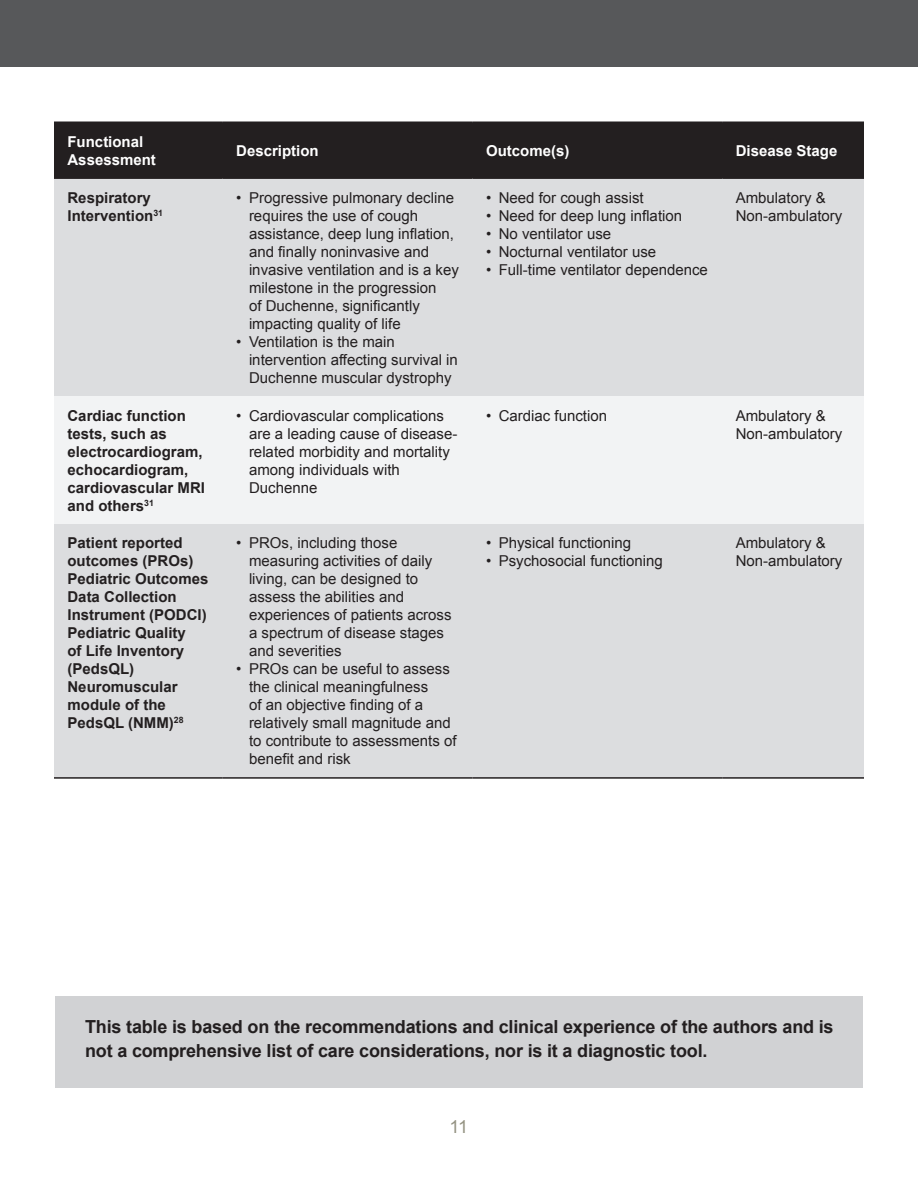
<style>
.page{position:relative;width:918px;height:1188px;background:#fff}
.page>*{position:absolute;margin:0;border:0;box-sizing:border-box;transform-origin:0 0}
.Body_Copy_12{font:700 18px/24px "Arial";letter-spacing:-.01em;color:#231f20}
.t1{font:18px "Arial";color:#959383}
.Table_Copy_Small{font:15px/18px "Arial";color:#231f20}
.Table_Copy_Small-2{font:700 15px/18px "Arial";color:#231f20}
.Table_Copy_Small-3{font:700 15px/18px "Arial";color:#fff}
</style>
<div class="page">
<div style="left:0;top:0;width:918px;height:68px;background:#57585a"></div>
<div style="left:54px;top:123px;width:810px;height:54px;background:#231f20"></div>
<div style="left:54px;top:179px;width:810px;height:598px;background:#dcdddf"></div>
<div style="left:54px;top:396px;width:810px;height:128px;background:#f2f3f4"></div>
<hr style="left:54px;top:122px;width:169px;height:1px;background:#231f20">
<hr style="left:223px;top:122px;width:249px;height:1px;background:#231f20">
<hr style="left:472px;top:122px;width:250px;height:1px;background:#231f20">
<hr style="left:722px;top:122px;width:142px;height:1px;background:#231f20">
<hr style="left:54px;top:177px;width:169px;height:2px;background:#231f20">
<hr style="left:223px;top:177px;width:249px;height:2px;background:#231f20">
<hr style="left:472px;top:177px;width:250px;height:2px;background:#231f20">
<hr style="left:722px;top:177px;width:142px;height:2px;background:#231f20">
<hr style="left:54px;top:777px;width:169px;height:2px;background:#231f20">
<hr style="left:223px;top:777px;width:249px;height:2px;background:#231f20">
<hr style="left:472px;top:777px;width:250px;height:2px;background:#231f20">
<hr style="left:722px;top:777px;width:142px;height:2px;background:#231f20">
<div style="left:55px;top:996px;width:808px;height:92px;background:#d1d2d4"></div>
<p class="Table_Copy_Small-3" style="left:68px;top:133px;width:90px">Functional<br>Assessment</p>
<p class="Table_Copy_Small-3" style="left:236px;top:142px;width:84px">Description</p>
<p class="Table_Copy_Small-3" style="left:486px;top:142px;width:85px">Outcome(s)</p>
<p class="Table_Copy_Small-3" style="left:736px;top:142px;width:103px">Disease Stage</p>
<p class="Table_Copy_Small-2" style="left:68px;top:189px;width:97px">Respiratory<br>Intervention<sup>31</sup></p>
<p class="Table_Copy_Small" style="left:249px;top:188px;width:211px;text-indent:-13px">• Progressive pulmonary decline requires the use of cough assistance, deep lung inflation, and finally noninvasive and invasive ventilation and is a key milestone in the progression<br>of Duchenne, significantly impacting quality of life</p>
<p class="Table_Copy_Small" style="left:249px;top:332px;width:210px;text-indent:-13px">• Ventilation is the main intervention affecting survival in<br>Duchenne muscular dystrophy</p>
<p class="Table_Copy_Small" style="left:486px;top:188px;width:159px">• Need for cough assist</p>
<p class="Table_Copy_Small" style="left:486px;top:206px;width:198px">• Need for deep lung inflation</p>
<p class="Table_Copy_Small" style="left:486px;top:224px;width:127px">• No ventilator use</p>
<p class="Table_Copy_Small" style="left:486px;top:242px;width:172px">• Nocturnal ventilator use</p>
<p class="Table_Copy_Small" style="left:486px;top:260px;width:224px">• Full-time ventilator dependence</p>
<p class="Table_Copy_Small" style="left:736px;top:188px;width:108px">Ambulatory &amp;<br>Non-ambulatory</p>
<p class="Table_Copy_Small-2" style="left:68px;top:407px;width:139px">Cardiac function tests, such as electrocardiogram, echocardiogram, cardiovascular MRI and others<sup>31</sup></p>
<p class="Table_Copy_Small" style="left:249px;top:406px;width:210px;text-indent:-13px">• Cardiovascular complications are a leading cause of disease&shy;related morbidity and mortality among individuals with<br>Duchenne</p>
<p class="Table_Copy_Small" style="left:486px;top:406px;width:123px">• Cardiac function</p>
<p class="Table_Copy_Small" style="left:736px;top:406px;width:108px">Ambulatory &amp;<br>Non-ambulatory</p>
<p class="Table_Copy_Small-2" style="left:68px;top:535px;width:127px">Patient reported outcomes (PROs)</p>
<p class="Table_Copy_Small-2" style="left:68px;top:571px;width:142px">Pediatric Outcomes<br>Data Collection<br>Instrument (PODCI)</p>
<p class="Table_Copy_Small-2" style="left:68px;top:625px;width:120px;text-align:justify">Pediatric Quality of Life Inventory (PedsQL)</p>
<p class="Table_Copy_Small-2" style="left:68px;top:679px;width:118px">Neuromuscular module of the<br>PedsQL (NMM)<sup>28</sup></p>
<p class="Table_Copy_Small" style="left:249px;top:534px;width:204px;text-indent:-13px">• PROs, including those measuring activities of daily living, can be designed to assess the abilities and experiences of patients across a spectrum of disease stages and severities</p>
<p class="Table_Copy_Small" style="left:249px;top:660px;width:209px;text-indent:-13px">• PROs can be useful to assess the clinical meaningfulness<br>of an objective finding of a relatively small magnitude and to contribute to assessments of benefit and risk</p>
<p class="Table_Copy_Small" style="left:486px;top:534px;width:147px">• Physical functioning</p>
<p class="Table_Copy_Small" style="left:486px;top:552px;width:178px">• Psychosocial functioning</p>
<p class="Table_Copy_Small" style="left:736px;top:534px;width:108px">Ambulatory &amp;<br>Non-ambulatory</p>
<p class="Body_Copy_12" style="left:85px;top:1015px;width:750px">This table is based on the recommendations and clinical experience of the authors and is not a comprehensive list of care considerations, nor is it a diagnostic tool.</p>
<p class="t1" style="left:450px;top:1115px;width:20px">11</p>
</div>
